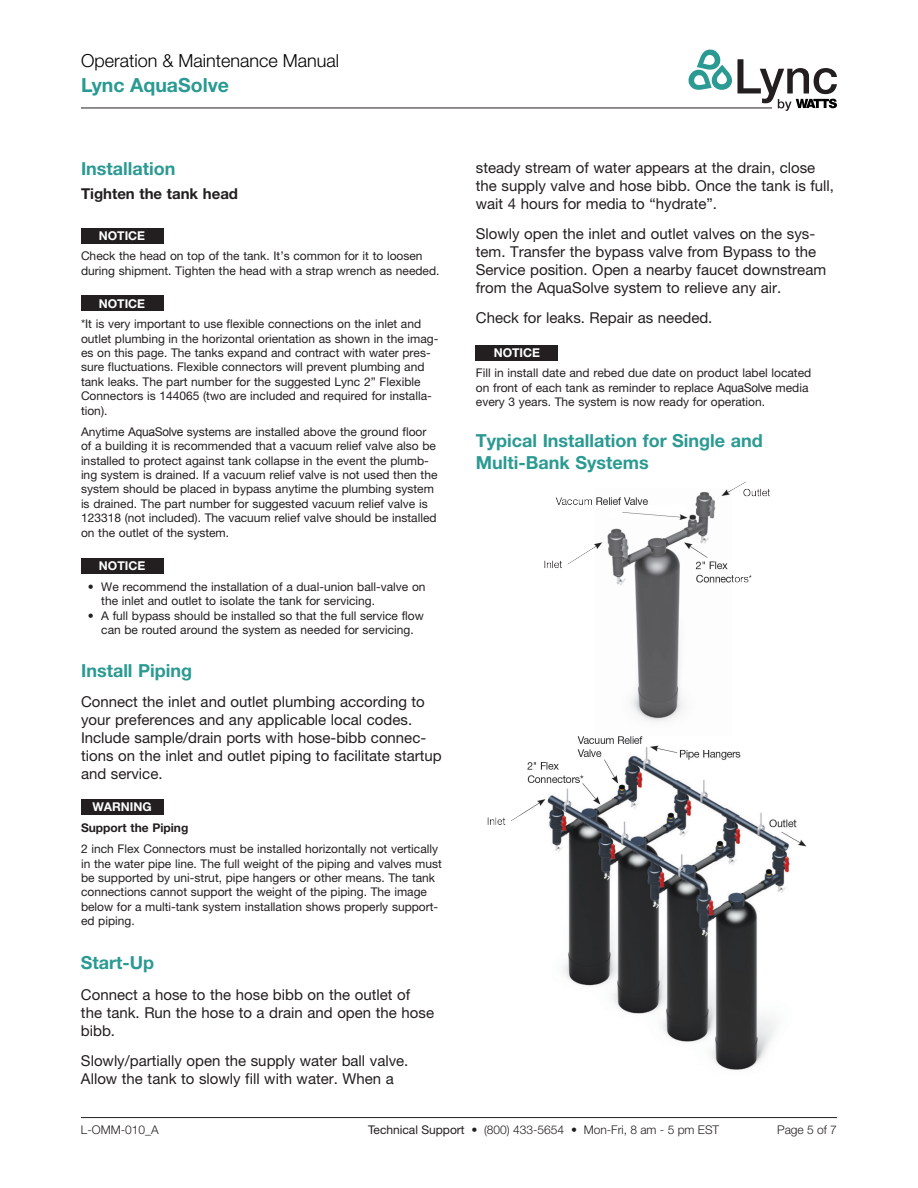
<style>
.page{position:relative;width:918px;height:1188px;background:#fff}
.page>*{position:absolute;margin:0;border:0;box-sizing:border-box;transform-origin:0 0}
.t1{font:700 19.5px "Helvetica Neue LT Std";color:#2a9a92}
.body{font:700 18px/21.6px "Helvetica Neue LT Std";color:#2a9a92}
.t2{font:300 18px "Helvetica Neue LT Std";color:#000}
.body-2{font:15px/18px "Helvetica Neue LT Std";color:#231f20}
.body-3{font:700 15px "Helvetica Neue LT Std";color:#231f20}
.body-4{font:700 12.15px "Helvetica Neue LT Std";color:#fff}
.body-5{font:12px/14.4px "Helvetica Neue LT Std";color:#231f20}
.t3{font:300 12px "Helvetica Neue LT Std";color:#231f20}
.body-6{font:700 12px "Helvetica Neue LT Std";color:#231f20}
.s1{font-family:"Arial"}
.s2{font-weight:400}
</style>
<div class="page">
<img style="left:487px;top:481px;width:320px;height:589px">
<hr style="left:81px;top:1117px;width:756px;height:1px;background:#231f20">
<div style="left:81px;top:296px;width:82px;height:15px;background:#231f20"></div>
<div style="left:81px;top:558px;width:82px;height:15px;background:#231f20"></div>
<div style="left:81px;top:800px;width:82px;height:15px;background:#231f20"></div>
<div style="left:476px;top:345px;width:82px;height:15px;background:#231f20"></div>
<div style="left:81px;top:228px;width:82px;height:15px;background:#231f20"></div>
<hr style="left:81px;top:108px;width:691px;height:1px;background:#231f20">
<svg style="left:688px;top:49px;width:149px;height:62px"></svg>
<p class="t2" style="left:81px;top:49px;width:260px">Operation &amp; Maintenance Manual</p>
<p class="t1" style="left:81px;top:73px;width:150px">Lync AquaSolve</p>
<p class="body" style="left:81px;top:157px;width:96px">Installation</p>
<p class="body-3" style="left:81px;top:184px;width:159px">Tighten the tank head</p>
<p class="body-4" style="left:99px;top:228px;width:48px">NOTICE</p>
<p class="body-5" style="left:81px;top:249px;width:360px">Check the head on top of the tank. It’s common for it to loosen during shipment. Tighten the head with a strap wrench as needed.</p>
<p class="body-4" style="left:99px;top:296px;width:48px">NOTICE</p>
<p class="body-5" style="left:81px;top:317px;width:342px">*It is very important to use flexible connections on the inlet and</p>
<p class="body-5" style="left:81px;top:331px;width:359px">outlet plumbing in the horizontal orientation as shown in the imag&shy;es on this page. The tanks expand and contract with water pres&shy;sure fluctuations. Flexible connectors will prevent plumbing and tank leaks. The part number for the suggested Lync 2” Flexible Connectors is 144065 (two are included and required for installa&shy;tion).</p>
<p class="body-5" style="left:81px;top:424px;width:358px">Anytime <span class="s1">AquaSolve</span> systems are installed above the ground floor of a building it is recommended that a vacuum relief valve also be installed to protect against tank collapse in the event the plumb&shy;ing system is drained. If a vacuum relief valve is not used then the system should be placed in bypass anytime the plumbing system is drained. The part number for suggested vacuum relief valve is 123318 (not included). The vacuum relief valve should be installed on the outlet of the system.</p>
<p class="body-4" style="left:99px;top:558px;width:48px">NOTICE</p>
<p class="body-5" style="left:101px;top:579px;width:326px;text-indent:-14px">• We recommend the installation of a dual-union ball-valve on the inlet and outlet to isolate the tank for servicing.</p>
<p class="body-5" style="left:88px;top:608px;width:338px;text-align:center">• A full bypass should be installed so that the full service flow can be routed around the system as needed for servicing.</p>
<p class="body" style="left:81px;top:659px;width:113px">Install Piping</p>
<p class="body-2" style="left:81px;top:692px;width:362px">Connect the inlet and outlet plumbing according to your preferences and any applicable local codes.<br>Include sample/drain ports with hose-bibb connec&shy;tions on the inlet and outlet piping to facilitate startup and service.</p>
<p class="body-4" style="left:92px;top:800px;width:61px">WARNING</p>
<p class="body-6" style="left:81px;top:820px;width:109px">Support the Piping</p>
<p class="body-5" style="left:81px;top:842px;width:362px">2 inch Flex Connectors must be installed horizontally not vertically in the water pipe line. The full weight of the piping and valves must be supported by uni-strut, pipe hangers or other means. The tank connections cannot support the weight of the piping. The image below for a multi-tank system installation shows properly support&shy;ed piping.</p>
<p class="body" style="left:81px;top:952px;width:75px">Start-Up</p>
<p class="body-2" style="left:81px;top:985px;width:355px">Connect a hose to the hose bibb on the outlet of the tank. Run the hose to a drain and open the hose bibb.</p>
<p class="body-2" style="left:81px;top:1051px;width:329px">Slowly/partially open the supply water ball valve.<br>Allow the tank to slowly fill with water. When a</p>
<p class="body-2" style="left:476px;top:158px;width:360px">steady stream of water appears at the drain, close the supply valve and hose bibb. Once the tank is full, wait 4 hours for media to “hydrate”.</p>
<p class="body-2" style="left:476px;top:224px;width:352px">Slowly open the inlet and outlet valves on the sys&shy;tem. Transfer the bypass valve from Bypass to the Service position. Open a nearby faucet downstream from the AquaSolve system to relieve any air.</p>
<p class="body-2" style="left:476px;top:309px;width:238px">Check for leaks. Repair as needed.</p>
<p class="body-4" style="left:494px;top:345px;width:48px">NOTICE</p>
<p class="body-5" style="left:476px;top:366px;width:337px">Fill in install date and rebed due date on product label located</p>
<p class="body-5" style="left:476px;top:380px;width:334px">on front of each tank as reminder to replace <span class="s1">AquaSolve</span> media every 3 years. The system is now ready for operation.</p>
<p class="body" style="left:476px;top:429px;width:288px">Typical Installation for Single and<br>Multi-Bank Systems</p>
<p class="t3" style="left:81px;top:1122px;width:79px">L-OMM-010_A</p>
<p class="t3" style="left:368px;top:1122px;width:353px"><span class="s2">Technical Support</span> • (800) 433-5654 • Mon-Fri, 8 am - 5 pm EST</p>
<p class="t3" style="left:777px;top:1122px;width:61px">Page 5 of 7</p>
</div>
